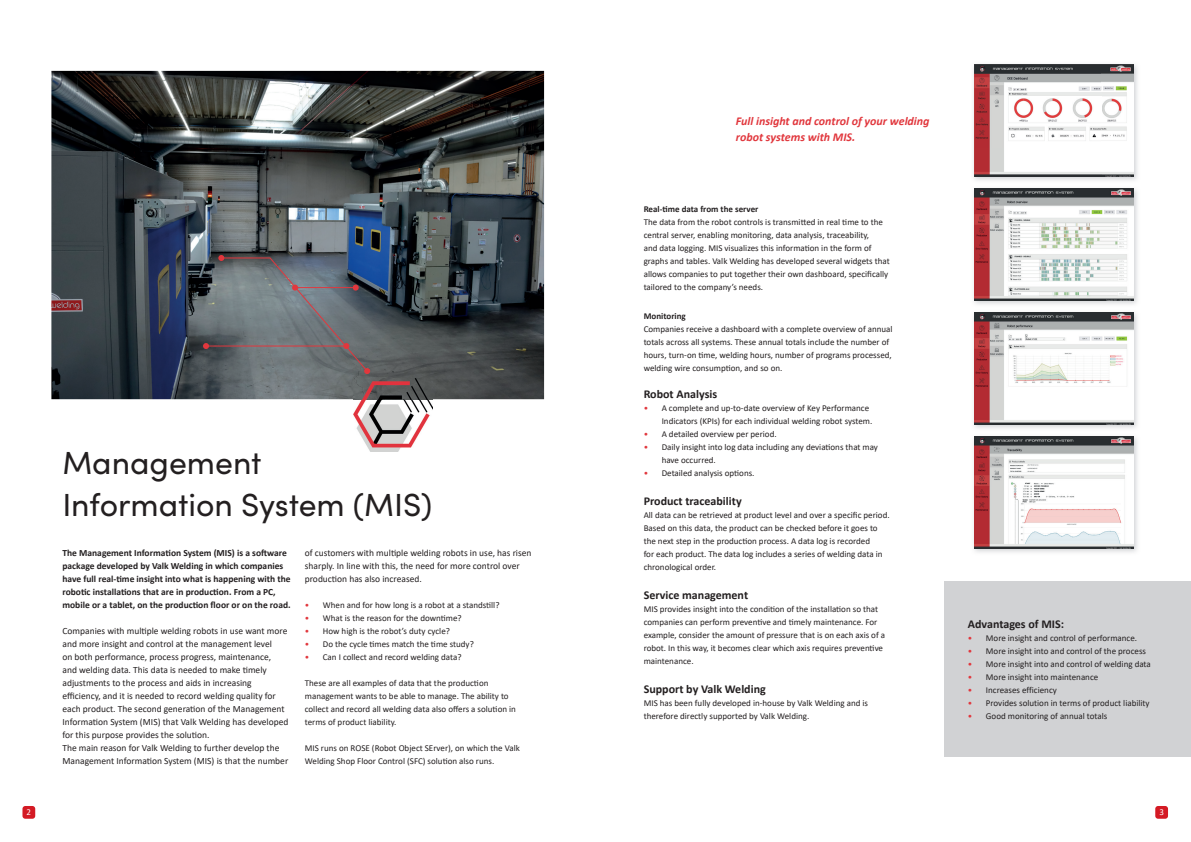
<style>
.page{position:relative;width:1191px;height:842px;background:#fff}
.page>*{position:absolute;margin:0;border:0;box-sizing:border-box;transform-origin:0 0}
.t1{font:32px/42px "Sofia Pro";color:#231f20}
.t2{font:700 12px "Calibri";color:#231f20}
.t3{font:italic 700 12px/16px "Calibri";color:#e1373d}
.t4{font:9.5px/13px "Calibri";color:#231f20}
.t5{font:700 9.5px/13px "Calibri";color:#231f20}
.t6{font:9px/13px "Calibri";color:#231f20}
.t7{font:700 9px "Calibri";color:#231f20}
.t8{font:9px "Calibri";color:#fff}
.s1{color:#e1373d}
</style>
<div class="page">
<div style="left:22px;top:806px;width:13px;height:13px;background:#d41a24;border-radius:3px"></div>
<div style="left:1155px;top:806px;width:13px;height:13px;background:#d41a24;border-radius:3px"></div>
<img style="left:51px;top:71px;width:493px;height:328px">
<img style="left:354px;top:378px;width:78px;height:73px">
<img style="left:973px;top:64px;width:165px;height:489px">
<img style="left:974px;top:313px;width:159px;height:111px">
<img style="left:974px;top:189px;width:159px;height:111px">
<img style="left:974px;top:65px;width:159px;height:111px">
<div style="left:944px;top:581px;width:247px;height:176px;background:#d1d2d4"></div>
<img style="left:974px;top:437px;width:159px;height:112px">
<hr style="left:206px;top:345px;width:140px;height:1px;background:#e1373d">
<svg style="left:203px;top:343px;width:6px;height:6px"></svg>
<svg style="left:218px;top:255px;width:152px;height:119px;background:#6c7279"></svg>
<h1 class="t1" style="left:62px;top:440px;width:371px">Management<br>Information System (MIS)</h1>
<p class="t5" style="left:62px;top:546px;width:230px">The Management Information System (MIS) is a software package developed by Valk Welding in which companies have full real-time insight into what is happening with the robotic installations that are in production. From a PC, mobile or a tablet, on the production floor or on the road.</p>
<p class="t4" style="left:62px;top:624px;width:227px">Companies with multiple welding robots in use want more and more insight and control at the management level<br>on both performance, process progress, maintenance,<br>and welding data. This data is needed to make timely adjustments to the process and aids in increasing efficiency, and it is needed to record welding quality for each product. The second generation of the Management Information System (MIS) that Valk Welding has developed for this purpose provides the solution.<br>The main reason for Valk Welding to further develop the Management Information System (MIS) is that the number</p>
<p class="t4" style="left:305px;top:546px;width:228px">of customers with multiple welding robots in use, has risen sharply. In line with this, the need for more control over production has also increased.</p>
<p class="t6" style="left:305px;top:598px;width:196px"><span class="s1">•</span> When and for how long is a robot at a standstill?</p>
<p class="t6" style="left:305px;top:611px;width:158px"><span class="s1">•</span> What is the reason for the downtime?</p>
<p class="t6" style="left:305px;top:624px;width:147px"><span class="s1">•</span> How high is the robot’s duty cycle?</p>
<p class="t6" style="left:305px;top:637px;width:170px"><span class="s1">•</span> Do the cycle times match the time study?</p>
<p class="t6" style="left:305px;top:650px;width:158px"><span class="s1">•</span> Can I collect and record welding data?</p>
<p class="t6" style="left:305px;top:676px;width:213px">These are all examples of data that the production management wants to be able to manage. The ability to collect and record all welding data also offers a solution in terms of product liability.</p>
<p class="t6" style="left:305px;top:741px;width:216px">MIS runs on ROSE (Robot Object SErver), on which the Valk<br>Welding Shop Floor Control (SFC) solution also runs.</p>
<h2 class="t3" style="left:736px;top:113px;width:195px">Full insight and control of your welding robot systems with MIS.</h2>
<p class="t7" style="left:643px;top:203px;width:116px">Real-time data from the server</p>
<p class="t6" style="left:643px;top:215px;width:247px">The data from the robot controls is transmitted in real time to the central server, enabling monitoring, data analysis, traceability,<br>and data logging. MIS visualizes this information in the form of graphs and tables. Valk Welding has developed several widgets that allows companies to put together their own dashboard, specifically tailored to the company’s needs.</p>
<p class="t7" style="left:643px;top:310px;width:44px">Monitoring</p>
<p class="t6" style="left:643px;top:322px;width:250px">Companies receive a dashboard with a complete overview of annual totals across all systems. These annual totals include the number of hours, turn-on time, welding hours, number of programs processed, welding wire consumption, and so on.</p>
<h2 class="t2" style="left:643px;top:385px;width:75px">Robot Analysis</h2>
<p class="t6" style="left:661px;top:401px;width:212px;text-indent:-18px"><span class="s1">•</span> A complete and up-to-date overview of Key Performance<br>Indicators (KPIs) for each individual welding robot system.</p>
<p class="t6" style="left:643px;top:427px;width:134px"><span class="s1">•</span> A detailed overview per period.</p>
<p class="t6" style="left:661px;top:440px;width:218px;text-indent:-18px"><span class="s1">•</span> Daily insight into log data including any deviations that may have occurred.</p>
<p class="t6" style="left:643px;top:466px;width:112px"><span class="s1">•</span> Detailed analysis options.</p>
<h2 class="t2" style="left:643px;top:492px;width:99px">Product traceability</h2>
<p class="t6" style="left:643px;top:508px;width:247px">All data can be retrieved at product level and over a specific period.<br>Based on this data, the product can be checked before it goes to the next step in the production process. A data log is recorded<br>for each product. The data log includes a series of welding data in chronological order.</p>
<h2 class="t2" style="left:643px;top:586px;width:106px">Service management</h2>
<p class="t6" style="left:643px;top:602px;width:243px">MIS provides insight into the condition of the installation so that companies can perform preventive and timely maintenance. For example, consider the amount of pressure that is on each axis of a robot. In this way, it becomes clear which axis requires preventive maintenance.</p>
<h2 class="t2" style="left:643px;top:680px;width:124px">Support by Valk Welding</h2>
<p class="t6" style="left:643px;top:696px;width:226px">MIS has been fully developed in-house by Valk Welding and is therefore directly supported by Valk Welding.</p>
<h2 class="t2" style="left:968px;top:615px;width:98px">Advantages of MIS:</h2>
<p class="t6" style="left:968px;top:631px;width:171px"><span class="s1">•</span> More insight and control of performance.</p>
<p class="t6" style="left:968px;top:644px;width:180px"><span class="s1">•</span> More insight into and control of the process</p>
<p class="t6" style="left:968px;top:657px;width:184px"><span class="s1">•</span> More insight into and control of welding data</p>
<p class="t6" style="left:968px;top:670px;width:132px"><span class="s1">•</span> More insight into maintenance</p>
<p class="t6" style="left:968px;top:683px;width:90px"><span class="s1">•</span> Increases efficiency</p>
<p class="t6" style="left:968px;top:696px;width:183px"><span class="s1">•</span> Provides solution in terms of product liability</p>
<p class="t6" style="left:968px;top:709px;width:141px"><span class="s1">•</span> Good monitoring of annual totals</p>
<p class="t8" style="left:27px;top:806px;width:6px">2</p>
<p class="t8" style="left:1159px;top:806px;width:6px">3</p>
</div>
